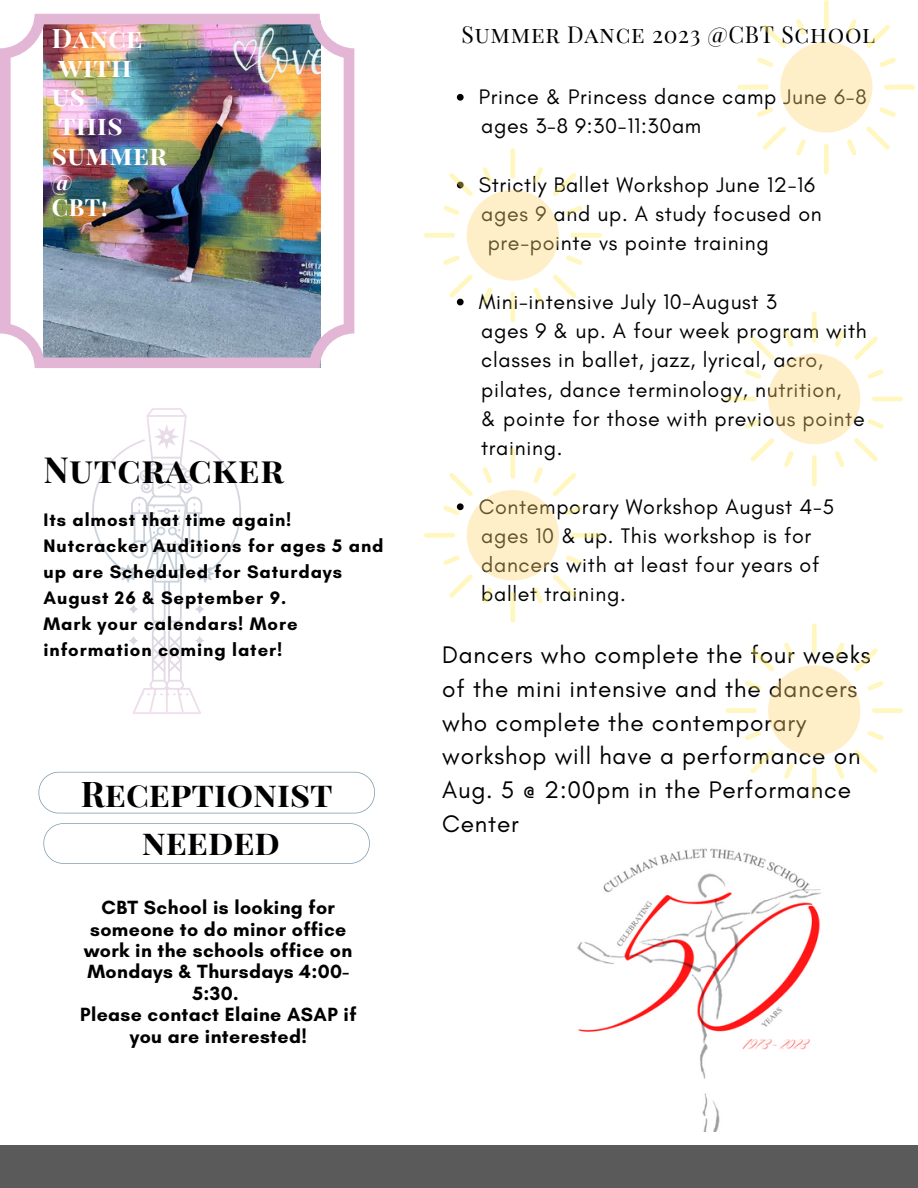
<style>
.page{position:relative;width:918px;height:1188px;background:#fff}
.page>*{position:absolute;margin:0;border:0;box-sizing:border-box;transform-origin:0 0}
.t1{font:700 35.25px "Playfair Display SC";letter-spacing:.02em;color:#000}
.t2{font:700 34.8px "Playfair Display SC";color:#000}
.t3{font:700 26.25px "Playfair Display SC";letter-spacing:.02em;color:#fff}
.t4{font:24.45px/33.8px "Glacial Indifference";letter-spacing:.035em;color:#000}
.t5{font:700 23.25px/25.8px "Playfair Display SC";color:#fff}
.t6{font:22.95px "Playfair Display SC";letter-spacing:.035em;color:#000}
.t7{font:21.45px "Glacial Indifference";letter-spacing:.035em;color:#000}
.t8{font:700 19.5px/21.3px "Glacial Indifference";letter-spacing:.02em;color:#000;text-align:center}
.t9{font:700 18.45px/25.8px "Glacial Indifference";letter-spacing:.05em;color:#000}
</style>
<div class="page">
<div style="left:0;top:1146px;width:918px;height:42px;background:#5a5a5a"></div>
<img style="left:577px;top:848px;width:244px;height:283px">
<img style="left:0;top:14px;width:354px;height:354px">
<svg style="left:92px;top:408px;width:149px;height:306px"></svg>
<svg style="left:39px;top:772px;width:336px;height:41px"></svg>
<svg style="left:43px;top:823px;width:327px;height:41px"></svg>
<svg style="left:457px;top:94px;width:7px;height:7px"></svg>
<svg style="left:725px;top:623px;width:178px;height:175px"></svg>
<svg style="left:424px;top:448px;width:178px;height:175px"></svg>
<svg style="left:725px;top:312px;width:178px;height:174px"></svg>
<svg style="left:424px;top:148px;width:178px;height:174px"></svg>
<svg style="left:738px;top:0;width:177px;height:174px"></svg>
<p class="t3" style="left:52px;top:19px;width:92px">Dance</p>
<p class="t3" style="left:58px;top:48px;width:75px">with</p>
<p class="t3" style="left:52px;top:78px;width:35px">us</p>
<p class="t3" style="left:58px;top:107px;width:66px">this</p>
<p class="t3" style="left:52px;top:136px;width:117px">summer</p>
<p class="t5" style="left:52px;top:168px;width:58px">@<br>CBT!</p>
<p class="t1" style="left:43px;top:445px;width:242px">Nutcracker</p>
<p class="t9" style="left:43px;top:507px;width:249px">Its almost that time again!</p>
<p class="t9" style="left:43px;top:533px;width:342px">Nutcracker Auditions for ages 5 and up are Scheduled for Saturdays<br>August 26 &amp; September 9.</p>
<p class="t9" style="left:43px;top:611px;width:256px">Mark your calendars! More information coming later!</p>
<p class="t2" style="left:81px;top:769px;width:254px">Receptionist</p>
<p class="t2" style="left:142px;top:817px;width:140px">needed</p>
<p class="t8" style="left:84px;top:897px;width:270px">CBT School is looking for someone to do minor office work in the schools office on<br>Mondays &amp; Thursdays 4:00-<br>5:30.</p>
<p class="t8" style="left:80px;top:1004px;width:278px">Please contact Elaine ASAP if you are interested!</p>
<p class="t6" style="left:462px;top:18px;width:415px">Summer Dance 2023 @CBT School</p>
<p class="t7" style="left:479px;top:84px;width:389px">Prince &amp; Princess dance camp June 6-8</p>
<p class="t7" style="left:481px;top:113px;width:222px">ages 3-8 9:30-11:30am</p>
<p class="t7" style="left:479px;top:171px;width:338px">Strictly Ballet Workshop June 12-16</p>
<p class="t7" style="left:481px;top:201px;width:342px">ages 9 and up. A study focused on</p>
<p class="t7" style="left:488px;top:230px;width:283px">pre-pointe vs pointe training</p>
<p class="t7" style="left:479px;top:288px;width:300px">Mini-intensive July 10-August 3</p>
<p class="t7" style="left:481px;top:318px;width:387px">ages 9 &amp; up. A four week program with</p>
<p class="t7" style="left:481px;top:347px;width:343px">classes in ballet, jazz, lyrical, acro,</p>
<p class="t7" style="left:481px;top:376px;width:362px">pilates, dance terminology, nutrition,</p>
<p class="t7" style="left:481px;top:405px;width:385px">&amp; pointe for those with previous pointe</p>
<p class="t7" style="left:481px;top:435px;width:83px">training.</p>
<p class="t7" style="left:479px;top:493px;width:357px">Contemporary Workshop August 4-5</p>
<p class="t7" style="left:481px;top:522px;width:332px">ages 10 &amp; up. This workshop is for</p>
<p class="t7" style="left:481px;top:552px;width:340px">dancers with at least four years of</p>
<p class="t7" style="left:481px;top:581px;width:146px">ballet training.</p>
<p class="t4" style="left:442px;top:638px;width:430px">Dancers who complete the four weeks of the mini intensive and the dancers who complete the contemporary workshop will have a performance on<br>Aug. 5 @ 2:00pm in the Performance<br>Center</p>
</div>
